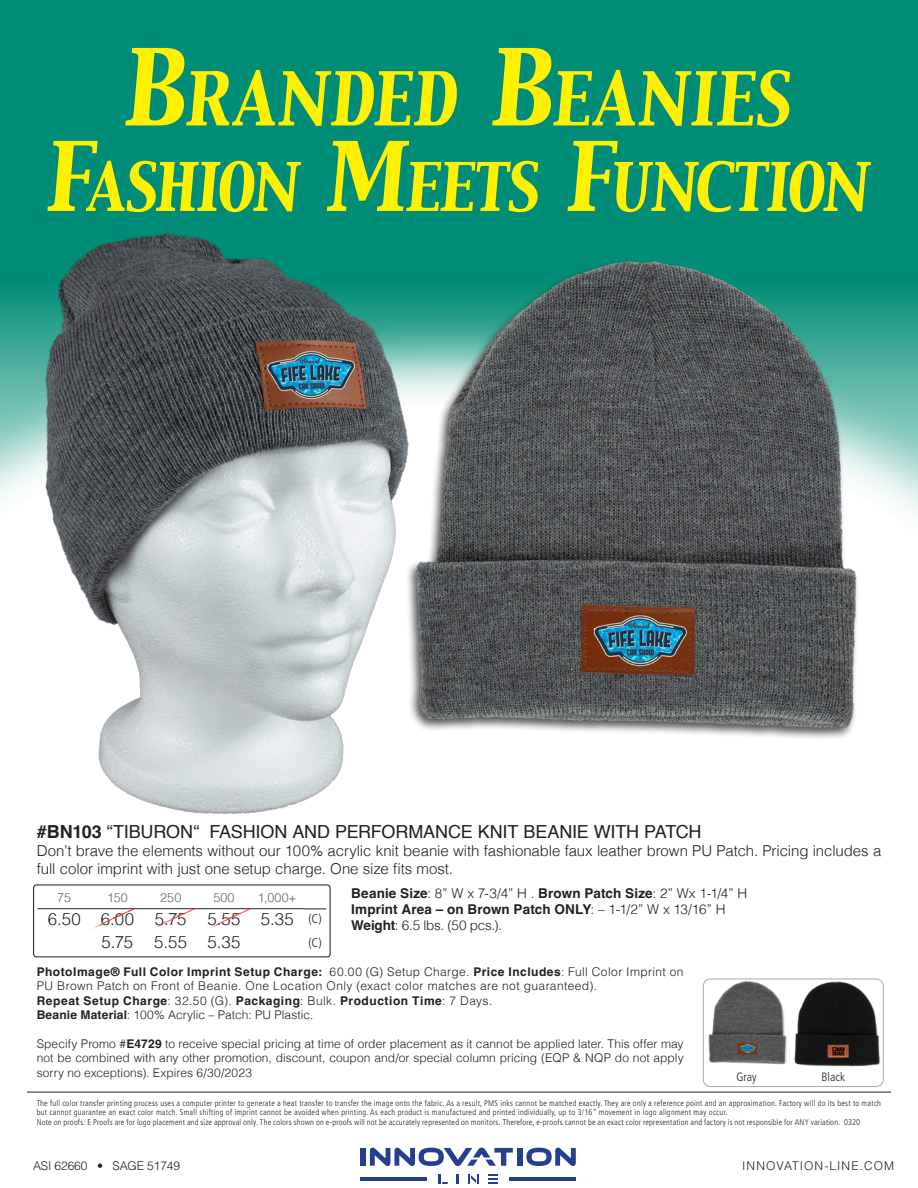
<style>
.page{position:relative;width:918px;height:1188px;background:#fff}
.page>*{position:absolute;margin:0;border:0;box-sizing:border-box;transform-origin:0 0}
.category_top_R_24{font:65.1px "Capitals";color:#fff101}
.category_top_R_24-2{font:58.8px "Capitals";color:#fff101}
.t1{font:18px "Helvetica";letter-spacing:-.01em;color:#231f20}
.t2{font:300 16.8px "Helvetica";letter-spacing:.015em;color:#231f20}
.t3{font:300 15px/18px "Helvetica";letter-spacing:-.005em;color:#231f20}
.t4{font:300 13.5px "Helvetica";letter-spacing:-.02em;color:#231f20}
.t5{font:700 13.5px "Helvetica";letter-spacing:.01em;color:#231f20}
.t6{font:300 12.6px "Helvetica";letter-spacing:.015em;color:#636366}
.t7{font:300 condensed 12.6px "Frutiger LT Std";color:#231f20}
.general_info_details{font:300 12px/14.4px "Helvetica";letter-spacing:.005em;color:#231f20;text-align:justify}
.general_info_details-2{font:300 12px/14.4px "Helvetica LT Std";letter-spacing:.035em;color:#231f20}
.general_info_details-3{font:700 12px "Helvetica";letter-spacing:.045em;color:#231f20}
.general_info_details-4{font:300 12px "Helvetica LT Std";letter-spacing:.09em;color:#231f20}
.general_info_details-5{font:300 12px "Helvetica LT Std";letter-spacing:-.01em;color:#231f20}
.t8{font:300 condensed 12px "Frutiger LT Std";letter-spacing:.005em;color:#231f20}
.general_info_details-6{font:300 condensed 8.25px/9.9px "Frutiger LT Std";letter-spacing:.03em;color:#231f20}
.s1{font-size:93px}
.s2{font-size:84px}
.s3{font-weight:700}
.s4{font-weight:300}
.s5{font-family:"Helvetica LT Std"}
.s6{font-family:"Helvetica LT Std";font-weight:300}
</style>
<div class="page">
<div style="left:0;top:0;width:918px;height:769px;background:#008d77"></div>
<div style="left:0;top:314px;width:918px;height:661px;background:#fff"></div>
<svg style="left:881px;top:405px;width:37px;height:111px"></svg>
<div style="left:703px;top:979px;width:180px;height:108px;border:1px solid #a8a9ad;border-radius:7px"></div>
<img style="left:707px;top:980px;width:81px;height:85px">
<img style="left:792px;top:980px;width:88px;height:87px">
<hr style="left:27px;top:1092px;width:864px;height:1px;background:#231f20">
<div style="left:33px;top:884px;width:298px;height:73px;border:1px solid #231f20;border-radius:3px"></div>
<hr style="left:38px;top:908px;width:53px;height:1px;background:#231f20">
<hr style="left:91px;top:908px;width:53px;height:1px;background:#231f20">
<hr style="left:144px;top:908px;width:53px;height:1px;background:#231f20">
<hr style="left:197px;top:908px;width:54px;height:1px;background:#231f20">
<hr style="left:251px;top:908px;width:53px;height:1px;background:#231f20">
<svg style="left:304px;top:909px;width:22px;height:1px"></svg>
<svg style="left:206px;top:908px;width:46px;height:21px"></svg>
<svg style="left:151px;top:908px;width:45px;height:22px"></svg>
<svg style="left:90px;top:908px;width:46px;height:22px"></svg>
<img style="left:0;top:233px;width:405px;height:581px">
<img style="left:405px;top:261px;width:476px;height:477px">
<svg style="left:456px;top:1174px;width:3px;height:10px"></svg>
<svg style="left:439px;top:1174px;width:9px;height:10px"></svg>
<svg style="left:488px;top:1174px;width:10px;height:10px"></svg>
<div style="left:360px;top:1148px;width:6px;height:18px;background:#253f8e"></div>
<div style="left:517px;top:1148px;width:6px;height:18px;background:#253f8e"></div>
<svg style="left:526px;top:1148px;width:50px;height:18px"></svg>
<svg style="left:370px;top:1148px;width:143px;height:18px"></svg>
<svg style="left:468px;top:1174px;width:11px;height:10px"></svg>
<hr style="left:509px;top:1178px;width:67px;height:3px;background:#253f8e">
<hr style="left:360px;top:1178px;width:67px;height:3px;background:#253f8e">
<p class="category_top_R_24" style="left:123px;top:55px;width:678px"><span class="s1">B</span>RANDED <span class="s1">B</span>EANIES</p>
<p class="category_top_R_24-2" style="left:45px;top:147px;width:832px"><span class="s2">F</span>ASHION <span class="s2">M</span>EETS <span class="s2">F</span>UNCTION</p>
<p class="t1" style="left:37px;top:818px;width:666px"><span class="s3">#BN103</span> “TIBURON“ FASHION AND PERFORMANCE KNIT BEANIE WITH PATCH</p>
<p class="t3" style="left:37px;top:841px;width:846px">Don’t brave the elements without our 100% acrylic knit beanie with fashionable faux leather brown PU Patch. Pricing includes a full color imprint with just one setup charge. One size fits most.</p>
<p class="t4" style="left:351px;top:882px;width:397px"><span class="s3">Beanie Size</span>: 8” W x 7-3/4” H . <span class="s3">Brown Patch Size</span>: 2” Wx 1-1/4” H</p>
<p class="t5" style="left:351px;top:901px;width:376px">Imprint Area – on Brown Patch ONLY<span class="s4">: – 1-1/2” W x 13/16” H</span></p>
<p class="t4" style="left:351px;top:914px;width:152px"><span class="s3">Weight</span>: 6.5 lbs. (50 pcs.).</p>
<p class="general_info_details-2" style="left:37px;top:964px;width:648px"><span class="s3">PhotoImage® Full Color Imprint Setup Charge:</span> 60.00 (G) Setup Charge. <span class="s3">Price Includes</span>: Full Color Imprint on<br>PU Brown Patch on Front of Beanie. One Location Only (exact color matches are not guaranteed).</p>
<p class="general_info_details-3" style="left:37px;top:993px;width:457px"><span class="s5">Repeat Setup Charge</span><span class="s6">: 32.50 (G).</span> Packaging<span class="s4">: Bulk.</span> Production Time<span class="s4">: 7 Days.</span></p>
<p class="general_info_details" style="left:37px;top:1007px;width:278px"><span class="s3">Beanie Material</span>: 100% Acrylic – Patch: PU Plastic.</p>
<p class="general_info_details" style="left:37px;top:1036px;width:648px">Specify Promo #<span class="s3">E4729</span> to receive special pricing at time of order placement as it cannot be applied later. This offer may not be combined with any other promotion, discount, coupon and/or special column pricing (EQP &amp; NQP do not apply sorry no exceptions). Expires 6/30/2023</p>
<p class="general_info_details-6" style="left:37px;top:1098px;width:846px">The full color transfer printing process uses a computer printer to generate a heat transfer to transfer the image onto the fabric. As a result, PMS inks cannot be matched exactly. They are only a reference point and an approximation. Factory will do its best to match but cannot guarantee an exact color match. Small shifting of imprint cannot be avoided when printing. As each product is manufactured and printed individually, up to 3/16” movement in logo alignment may occur.</p>
<p class="general_info_details-6" style="left:37px;top:1118px;width:825px">Note on proofs: E Proofs are for logo placement and size approval only. The colors shown on e-proofs will not be accurately represented on monitors. Therefore, e-proofs cannot be an exact color representation and factory is not responsible for ANY variation. 0320</p>
<p class="t6" style="left:57px;top:887px;width:15px">75</p>
<p class="t6" style="left:107px;top:887px;width:22px">150</p>
<p class="t6" style="left:160px;top:887px;width:23px">250</p>
<p class="t6" style="left:214px;top:887px;width:23px">500</p>
<p class="t6" style="left:258px;top:887px;width:40px">1,000+</p>
<p class="t2" style="left:48px;top:904px;width:35px">6.50</p>
<p class="t2" style="left:101px;top:904px;width:35px">6.00</p>
<p class="t2" style="left:155px;top:904px;width:33px">5.75</p>
<p class="t2" style="left:208px;top:904px;width:35px">5.55</p>
<p class="t2" style="left:261px;top:904px;width:35px">5.35</p>
<p class="t7" style="left:309px;top:912px;width:15px">(C)</p>
<p class="t2" style="left:102px;top:928px;width:33px">5.75</p>
<p class="t2" style="left:154px;top:928px;width:35px">5.55</p>
<p class="t2" style="left:208px;top:928px;width:35px">5.35</p>
<p class="t7" style="left:309px;top:935px;width:15px">(C)</p>
<p class="t8" style="left:736px;top:1070px;width:22px">Gray</p>
<p class="t8" style="left:822px;top:1070px;width:25px">Black</p>
<p class="general_info_details-5" style="left:33px;top:1158px;width:149px">ASI 62660 • SAGE 51749</p>
<p class="general_info_details-4" style="left:742px;top:1158px;width:154px">INNOVATION-LINE.COM</p>
</div>
